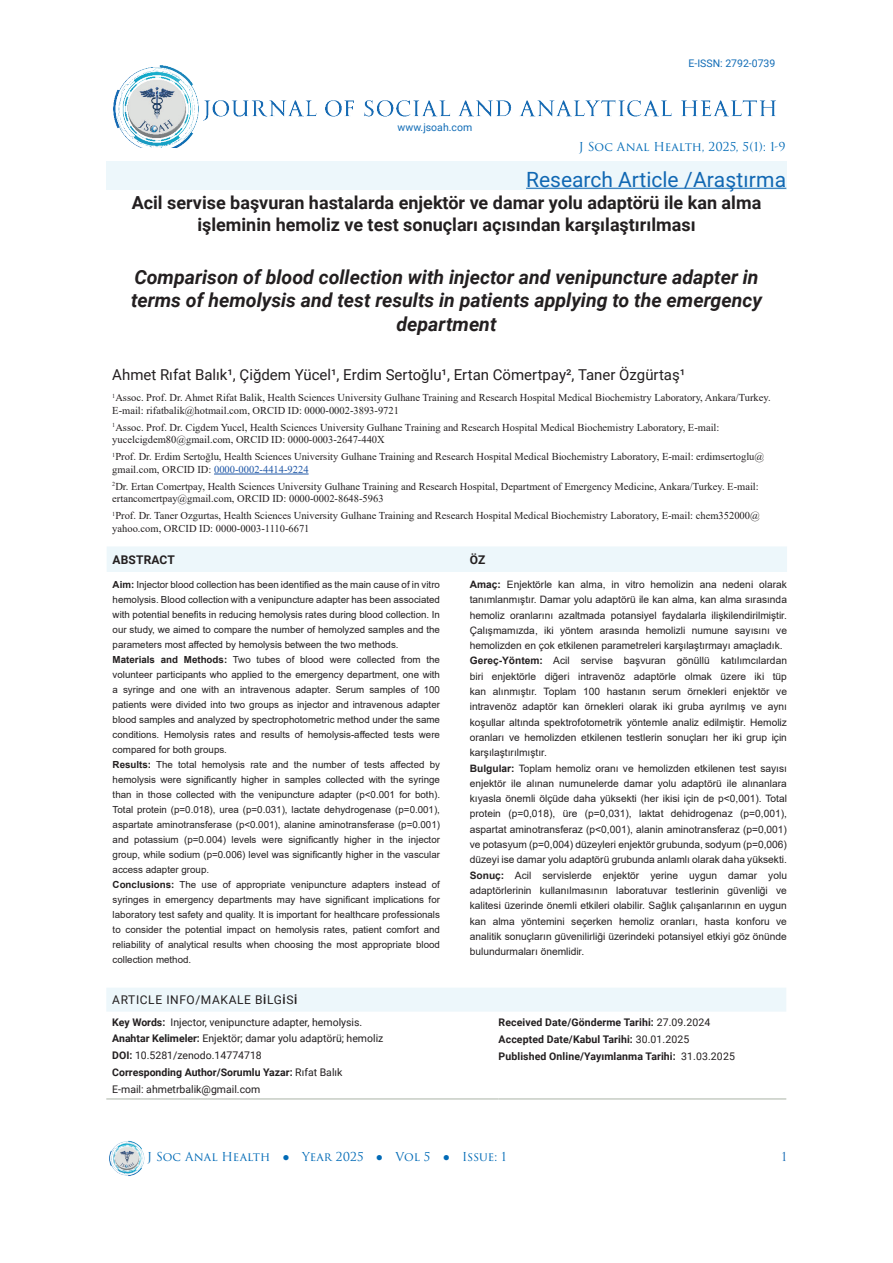
<style>
.page{position:relative;width:893px;height:1263px;background:#fff}
.page>*{position:absolute;margin:0;border:0;box-sizing:border-box;transform-origin:0 0}
.t1{font:21px "Roboto";color:#1168b3}
.t2{font:italic 700 19.5px/23.4px "Roboto";color:#231f20;text-align:center}
.t3{font:700 18px/21.6px "Roboto";color:#231f20;text-align:center}
.t4{font:15px "Roboto";color:#231f20}
.t5{font:12px "Trajan Pro 3";color:#016ab6}
.t6{font:12px "Roboto";letter-spacing:.05em;color:#231f20}
.t7{font:700 12px "Roboto";letter-spacing:.01em;color:#231f20}
.t8{font:12px "Trajan Pro 3";color:#1168b3}
.t9{font:10.5px/12.6px "Times New Roman";color:#231f20}
.t10{font:10.5px/16.8px "Roboto";color:#231f20}
.t11{font:700 10.5px/17.1px "Roboto";letter-spacing:.01em;color:#231f20}
.t12{font:10.5px "Roboto";color:#116cb6}
.t13{font:10.2px/15.3px "Arial";color:#231f20}
.t14{font:9.75px/15px "Arial";color:#231f20}
.s1{color:#1e56a6}
.s2{font-weight:700}
.s3{font-family:"Calibri";font-weight:700}
.s4{font-weight:400}
.s5{font-family:"Sylfaen"}
</style>
<div class="page">
<img style="left:113px;top:65px;width:663px;height:83px">
<img style="left:109px;top:1140px;width:36px;height:36px">
<div style="left:106px;top:162px;width:680px;height:28px;background:#edf7fb"></div>
<hr style="left:526px;top:188px;width:260px;height:1px;background:#1168b3">
<hr style="left:214px;top:474px;width:95px;height:1px;background:#1e56a6">
<div style="left:107px;top:547px;width:680px;height:25px;background:#edf7fb"></div>
<div style="left:106px;top:988px;width:680px;height:24px;background:#edf7fb"></div>
<hr style="left:106px;top:1098px;width:393px;height:2px;background:#c7ccc4">
<hr style="left:499px;top:1098px;width:287px;height:2px;background:#c7ccc4">
<p class="t12" style="left:398px;top:120px;width:76px">www.jsoah.com</p>
<p class="t12" style="left:688px;top:56px;width:88px">E-ISSN: 2792-0739</p>
<p class="t5" style="left:579px;top:139px;width:208px">J Soc Anal Health, 2025, 5(1): 1-9</p>
<h1 class="t1" style="left:526px;top:165px;width:262px">Research Article /Araştırma</h1>
<h3 class="t3" style="left:132px;top:191px;width:631px">Acil servise başvuran hastalarda enjektör ve damar yolu adaptörü ile kan alma işleminin hemoliz ve test sonuçları açısından karşılaştırılması</h3>
<h2 class="t2" style="left:131px;top:264px;width:632px">Comparison of blood collection with injector and venipuncture adapter in terms of hemolysis and test results in patients applying to the emergency department</h2>
<h3 class="t4" style="left:112px;top:364px;width:575px">Ahmet Rıfat Balık¹, Çiğdem Yücel¹, Erdim Sertoğlu¹, Ertan Cömertpay², Taner Özgürtaş¹</h3>
<p class="t9" style="left:112px;top:391px;width:660px"><sup>1</sup>Assoc. Prof. Dr. Ahmet Rifat Balik, Health Sciences University Gulhane Training and Research Hospital Medical Biochemistry Laboratory, Ankara/Turkey.<br>E-mail: rifatbalik@hotmail.com, ORCID ID: 0000-0002-3893-9721</p>
<p class="t9" style="left:112px;top:421px;width:609px"><sup>1</sup>Assoc. Prof. Dr. Cigdem Yucel, Health Sciences University Gulhane Training and Research Hospital Medical Biochemistry Laboratory, E-mail: yucelcigdem80@gmail.com, ORCID ID: 0000-0003-2647-440X</p>
<p class="t9" style="left:112px;top:450px;width:653px"><sup>1</sup>Prof. Dr. Erdim Sertoğlu, Health Sciences University Gulhane Training and Research Hospital Medical Biochemistry Laboratory, E-mail: erdimsertoglu@ gmail.com, ORCID ID: <span class="s1">0000-0002-4414-9224</span></p>
<p class="t9" style="left:112px;top:480px;width:648px"><sup>2</sup>Dr. Ertan Comertpay, Health Sciences University Gulhane Training and Research Hospital, Department of Emergency Medicine, Ankara/Turkey. E-mail: ertancomertpay@gmail.com, ORCID ID: 0000-0002-8648-5963</p>
<p class="t9" style="left:112px;top:509px;width:649px"><sup>1</sup>Prof. Dr. Taner Ozgurtas, Health Sciences University Gulhane Training and Research Hospital Medical Biochemistry Laboratory, E-mail: chem352000@ yahoo.com, ORCID ID: 0000-0003-1110-6671</p>
<p class="t7" style="left:113px;top:551px;width:64px">ABSTRACT</p>
<p class="t7" style="left:470px;top:551px;width:17px">ÖZ</p>
<p class="t14" style="left:113px;top:577px;width:329px"><span class="s2">Aim:</span> Injector blood collection has been identified as the main cause of in vitro hemolysis. Blood collection with a venipuncture adapter has been associated with potential benefits in reducing hemolysis rates during blood collection. In our study, we aimed to compare the number of hemolyzed samples and the parameters most affected by hemolysis between the two methods.<br><span class="s2">Materials and Methods:</span> Two tubes of blood were collected from the volunteer participants who applied to the emergency department, one with a syringe and one with an intravenous adapter. Serum samples of 100 patients were divided into two groups as injector and intravenous adapter blood samples and analyzed by spectrophotometric method under the same conditions. Hemolysis rates and results of hemolysis-affected tests were compared for both groups.<br><span class="s2">Results:</span> The total hemolysis rate and the number of tests affected by hemolysis were significantly higher in samples collected with the syringe than in those collected with the venipuncture adapter (p&lt;0.001 for both).<br>Total protein (p=0.018), urea (p=0.031), lactate dehydrogenase (p=0.001), aspartate aminotransferase (p&lt;0.001), alanine aminotransferase (p=0.001) and potassium (p=0.004) levels were significantly higher in the injector group, while sodium (p=0.006) level was significantly higher in the vascular access adapter group.<br><span class="s2">Conclusions:</span> The use of appropriate venipuncture adapters instead of syringes in emergency departments may have significant implications for laboratory test safety and quality. It is important for healthcare professionals to consider the potential impact on hemolysis rates, patient comfort and reliability of analytical results when choosing the most appropriate blood collection method.</p>
<p class="t13" style="left:470px;top:577px;width:319px"><span class="s2">Amaç:</span> Enjektörle kan alma, in vitro hemolizin ana nedeni olarak tanımlanmıştır. Damar yolu adaptörü ile kan alma, kan alma sırasında hemoliz oranlarını azaltmada potansiyel faydalarla ilişkilendirilmiştir.<br>Çalışmamızda, iki yöntem arasında hemolizli numune sayısını ve hemolizden en çok etkilenen parametreleri karşılaştırmayı amaçladık.<br><span class="s2">Gereç-Yöntem:</span> Acil servise başvuran gönüllü katılımcılardan biri enjektörle diğeri intravenöz adaptörle olmak üzere iki tüp kan alınmıştır. Toplam 100 hastanın serum örnekleri enjektör ve intravenöz adaptör kan örnekleri olarak iki gruba ayrılmış ve aynı koşullar altında spektrofotometrik yöntemle analiz edilmiştir. Hemoliz oranları ve hemolizden etkilenen testlerin sonuçları her iki grup için karşılaştırılmıştır.<br><span class="s2">Bulgular:</span> Toplam hemoliz oranı ve hemolizden etkilenen test sayısı enjektör ile alınan numunelerde damar yolu adaptörü ile alınanlara kıyasla önemli ölçüde daha yüksekti (her ikisi için de p&lt;0,001). Total protein (p=0,018), üre (p=0,031), laktat dehidrogenaz (p=0,001), aspartat aminotransferaz (p&lt;0,001), alanin aminotransferaz (p=0,001) ve potasyum (p=0,004) düzeyleri enjektör grubunda, sodyum (p=0,006) düzeyi ise damar yolu adaptörü grubunda anlamlı olarak daha yüksekti.<br><span class="s2">Sonuç:</span> Acil servislerde enjektör yerine uygun damar yolu adaptörlerinin kullanılmasının laboratuvar testlerinin güvenliği ve kalitesi üzerinde önemli etkileri olabilir. Sağlık çalışanlarının en uygun kan alma yöntemini seçerken hemoliz oranları, hasta konforu ve analitik sonuçların güvenilirliği üzerindeki potansiyel etkiyi göz önünde bulundurmaları önemlidir.</p>
<p class="t6" style="left:112px;top:991px;width:186px">ARTICLE INFO/MAKALE B<span class="s3">İ</span>LG<span class="s3">İ</span>S<span class="s3">İ</span></p>
<p class="t10" style="left:112px;top:1013px;width:273px"><span class="s2">Key Words:</span> Injector, venipuncture adapter, hemolysis.<br><span class="s2">Anahtar Kelimeler:</span> Enjektör; damar yolu adaptörü; hemoliz <span class="s2">DOI:</span> 10.5281/zenodo.14774718<br><span class="s2">Corresponding Author/Sorumlu Yazar:</span> Rıfat Balık<br>E-mail: ahmetrbalik@gmail.com</p>
<p class="t11" style="left:499px;top:1013px;width:238px">Received Date/Gönderme Tarihi: <span class="s4">27.09.2024<br></span>Accepted Date/Kabul Tarihi: <span class="s4">30.01.2025<br></span>Published Online/Yayımlanma Tarihi: <span class="s4">31.03.2025</span></p>
<p class="t5" style="left:147px;top:1149px;width:361px">J Soc Anal Health <span class="s5">●</span> Year 2025 <span class="s5">●</span> Vol 5 <span class="s5">●</span> Issue: 1</p>
<p class="t8" style="left:782px;top:1149px;width:6px">1</p>
</div>
